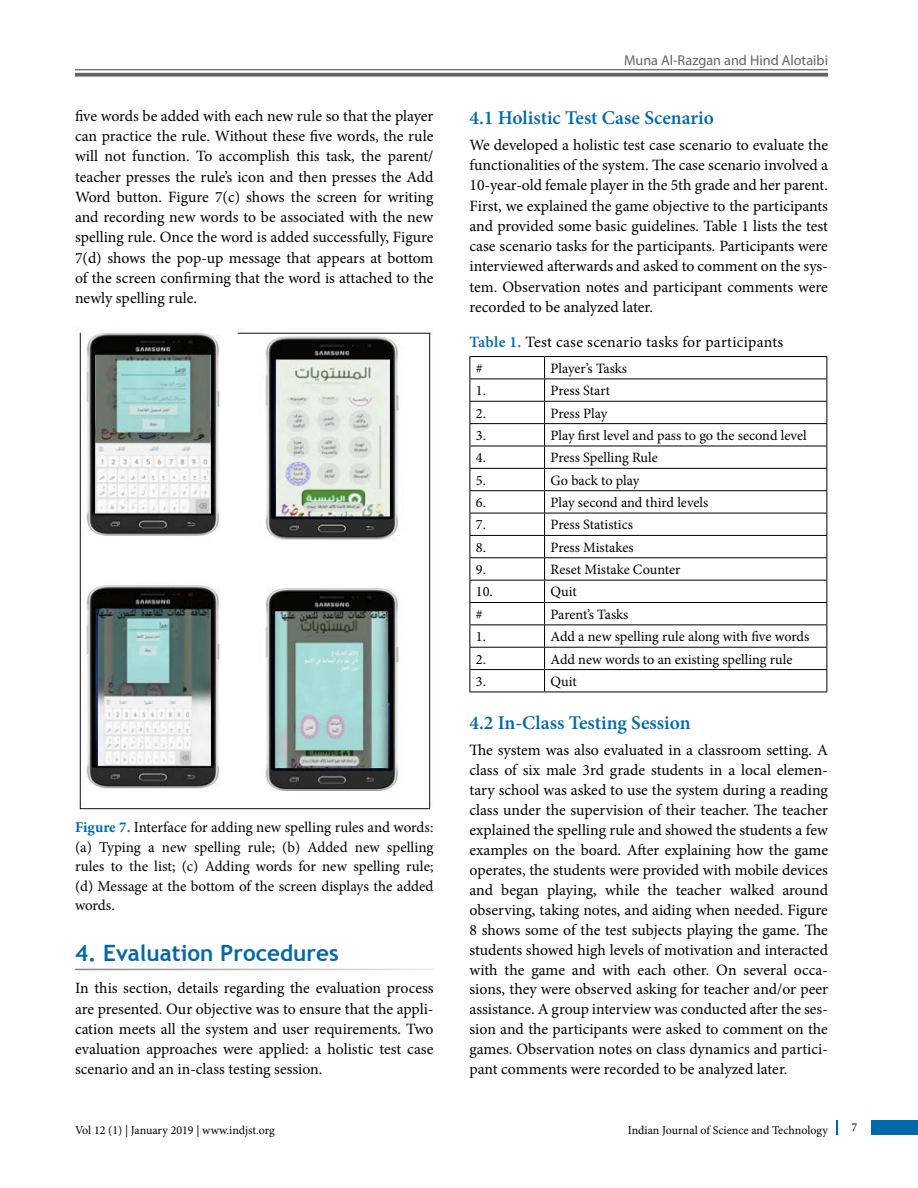
<style>
.page{position:relative;width:918px;height:1188px;background:#fff}
.page>*{position:absolute;margin:0;border:0;box-sizing:border-box;transform-origin:0 0}
.t1{font:700 22.5px "Trebuchet MS";color:#0069aa}
.t2{font:600 19.5px "Minion Pro";color:#0069aa}
.t3{font:15.75px/20.2px "Minion Pro";color:#000;text-align:justify}
.t4{font:15.75px "Minion Pro";letter-spacing:.02em;color:#000}
.t5{font:15px/19.5px "Minion Pro";letter-spacing:-.005em;color:#000;text-align:justify}
.t6{font:14.25px "Minion Pro";letter-spacing:-.005em;color:#000}
.t7{font:14.25px "Myriad Pro";color:#636466}
.t8{font:12px "Minion Pro";color:#000}
.s1{font-weight:700;color:#0069aa}
.s2{font-weight:600;color:#0069aa}
</style>
<div class="page">
<div style="left:872px;top:1120px;width:46px;height:15px;background:#0069aa"></div>
<svg style="left:836px;top:1120px;width:1px;height:15px"></svg>
<hr style="left:75px;top:69px;width:753px;height:1px;background:#636466">
<svg style="left:75px;top:73px;width:753px;height:4px;background:#737375"></svg>
<img style="left:75px;top:328px;width:358px;height:482px">
<hr style="left:470px;top:356px;width:75px;height:1px;background:#000">
<hr style="left:545px;top:356px;width:282px;height:1px;background:#000">
<hr style="left:470px;top:379px;width:75px;height:1px;background:#000">
<hr style="left:545px;top:379px;width:282px;height:1px;background:#000">
<hr style="left:470px;top:401px;width:75px;height:1px;background:#000">
<hr style="left:545px;top:401px;width:282px;height:1px;background:#000">
<hr style="left:470px;top:423px;width:75px;height:1px;background:#000">
<hr style="left:545px;top:423px;width:282px;height:1px;background:#000">
<hr style="left:470px;top:446px;width:75px;height:1px;background:#000">
<hr style="left:545px;top:446px;width:282px;height:1px;background:#000">
<hr style="left:470px;top:468px;width:75px;height:1px;background:#000">
<hr style="left:545px;top:468px;width:282px;height:1px;background:#000">
<hr style="left:470px;top:490px;width:75px;height:1px;background:#000">
<hr style="left:545px;top:490px;width:282px;height:1px;background:#000">
<hr style="left:470px;top:513px;width:75px;height:1px;background:#000">
<hr style="left:545px;top:513px;width:282px;height:1px;background:#000">
<hr style="left:470px;top:535px;width:75px;height:1px;background:#000">
<hr style="left:545px;top:535px;width:282px;height:1px;background:#000">
<hr style="left:470px;top:557px;width:75px;height:1px;background:#000">
<hr style="left:545px;top:557px;width:282px;height:1px;background:#000">
<hr style="left:470px;top:580px;width:75px;height:1px;background:#000">
<hr style="left:545px;top:580px;width:282px;height:1px;background:#000">
<hr style="left:470px;top:602px;width:75px;height:1px;background:#000">
<hr style="left:545px;top:602px;width:282px;height:1px;background:#000">
<hr style="left:470px;top:624px;width:75px;height:1px;background:#000">
<hr style="left:545px;top:624px;width:282px;height:1px;background:#000">
<hr style="left:470px;top:647px;width:75px;height:1px;background:#000">
<hr style="left:545px;top:647px;width:282px;height:1px;background:#000">
<hr style="left:470px;top:669px;width:75px;height:1px;background:#000">
<svg style="left:470px;top:357px;width:1px;height:335px"></svg>
<hr style="left:545px;top:669px;width:282px;height:1px;background:#000">
<svg style="left:544px;top:357px;width:1px;height:335px"></svg>
<svg style="left:826px;top:357px;width:1px;height:335px"></svg>
<hr style="left:470px;top:692px;width:75px;height:1px;background:#000">
<hr style="left:545px;top:692px;width:282px;height:1px;background:#000">
<p class="t3" style="left:75px;top:106px;width:360px">five words be added with each new rule so that the player can practice the rule. Without these five words, the rule will not function. To accomplish this task, the parent/ teacher presses the rule’s icon and then presses the Add Word button. Figure 7(c) shows the screen for writing and recording new words to be associated with the new spelling rule. Once the word is added successfully, Figure 7(d) shows the pop-up message that appears at bottom of the screen confirming that the word is attached to the newly spelling rule.</p>
<p class="t5" style="left:75px;top:818px;width:360px"><span class="s1">Figure 7.</span> Interface for adding new spelling rules and words: (a) Typing a new spelling rule; (b) Added new spelling rules to the list; (c) Adding words for new spelling rule; (d) Message at the bottom of the screen displays the added words.</p>
<h1 class="t1" style="left:75px;top:939px;width:265px">4. Evaluation Procedures</h1>
<p class="t3" style="left:75px;top:978px;width:360px">In this section, details regarding the evaluation process are presented. Our objective was to ensure that the appli&shy;cation meets all the system and user requirements. Two evaluation approaches were applied: a holistic test case scenario and an in-class testing session.</p>
<p class="t7" style="left:624px;top:51px;width:205px">Muna Al-Razgan and Hind Alotaibi</p>
<p class="t2" style="left:470px;top:104px;width:246px">4.1 Holistic Test Case Scenario</p>
<p class="t3" style="left:470px;top:135px;width:360px">We developed a holistic test case scenario to evaluate the functionalities of the system. The case scenario involved a 10-year-old female player in the 5th grade and her parent.<br>First, we explained the game objective to the participants and provided some basic guidelines. Table 1 lists the test case scenario tasks for the participants. Participants were interviewed afterwards and asked to comment on the sys&shy;tem. Observation notes and participant comments were recorded to be analyzed later.</p>
<p class="t4" style="left:470px;top:332px;width:315px"><span class="s2">Table 1.</span> Test case scenario tasks for participants</p>
<p class="t6" style="left:476px;top:359px;width:8px">#</p>
<p class="t6" style="left:551px;top:359px;width:78px">Player’s Tasks</p>
<p class="t6" style="left:476px;top:381px;width:12px">1.</p>
<p class="t6" style="left:551px;top:381px;width:61px">Press Start</p>
<p class="t6" style="left:476px;top:404px;width:12px">2.</p>
<p class="t6" style="left:551px;top:404px;width:58px">Press Play</p>
<p class="t6" style="left:476px;top:426px;width:12px">3.</p>
<p class="t6" style="left:551px;top:426px;width:258px">Play first level and pass to go the second level</p>
<p class="t6" style="left:476px;top:448px;width:12px">4.</p>
<p class="t6" style="left:551px;top:448px;width:109px">Press Spelling Rule</p>
<p class="t6" style="left:476px;top:471px;width:12px">5.</p>
<p class="t6" style="left:551px;top:471px;width:90px">Go back to play</p>
<p class="t6" style="left:476px;top:493px;width:12px">6.</p>
<p class="t6" style="left:551px;top:493px;width:159px">Play second and third levels</p>
<p class="t6" style="left:476px;top:515px;width:12px">7.</p>
<p class="t6" style="left:551px;top:515px;width:84px">Press Statistics</p>
<p class="t6" style="left:476px;top:538px;width:12px">8.</p>
<p class="t6" style="left:551px;top:538px;width:85px">Press Mistakes</p>
<p class="t6" style="left:476px;top:560px;width:12px">9.</p>
<p class="t6" style="left:551px;top:560px;width:131px">Reset Mistake Counter</p>
<p class="t6" style="left:476px;top:582px;width:18px">10.</p>
<p class="t6" style="left:551px;top:582px;width:28px">Quit</p>
<p class="t6" style="left:476px;top:605px;width:8px">#</p>
<p class="t6" style="left:551px;top:605px;width:79px">Parent’s Tasks</p>
<p class="t6" style="left:476px;top:627px;width:12px">1.</p>
<p class="t6" style="left:551px;top:627px;width:260px">Add a new spelling rule along with five words</p>
<p class="t6" style="left:476px;top:649px;width:12px">2.</p>
<p class="t6" style="left:551px;top:649px;width:244px">Add new words to an existing spelling rule</p>
<p class="t6" style="left:476px;top:672px;width:12px">3.</p>
<p class="t6" style="left:551px;top:672px;width:28px">Quit</p>
<p class="t2" style="left:470px;top:709px;width:223px">4.2 In-Class Testing Session</p>
<p class="t3" style="left:470px;top:740px;width:360px">The system was also evaluated in a classroom setting. A class of six male 3rd grade students in a local elemen&shy;tary school was asked to use the system during a reading class under the supervision of their teacher. The teacher explained the spelling rule and showed the students a few examples on the board. After explaining how the game operates, the students were provided with mobile devices and began playing, while the teacher walked around observing, taking notes, and aiding when needed. Figure 8 shows some of the test subjects playing the game. The students showed high levels of motivation and interacted with the game and with each other. On several occa&shy;sions, they were observed asking for teacher and/or peer assistance. A group interview was conducted after the ses&shy;sion and the participants were asked to comment on the games. Observation notes on class dynamics and partici&shy;pant comments were recorded to be analyzed later.</p>
<p class="t8" style="left:75px;top:1123px;width:201px">Vol 12 (1) | January 2019 | www.indjst.org</p>
<p class="t8" style="left:851px;top:1119px;width:7px">7</p>
<p class="t8" style="left:628px;top:1123px;width:202px">Indian Journal of Science and Technology</p>
</div>
